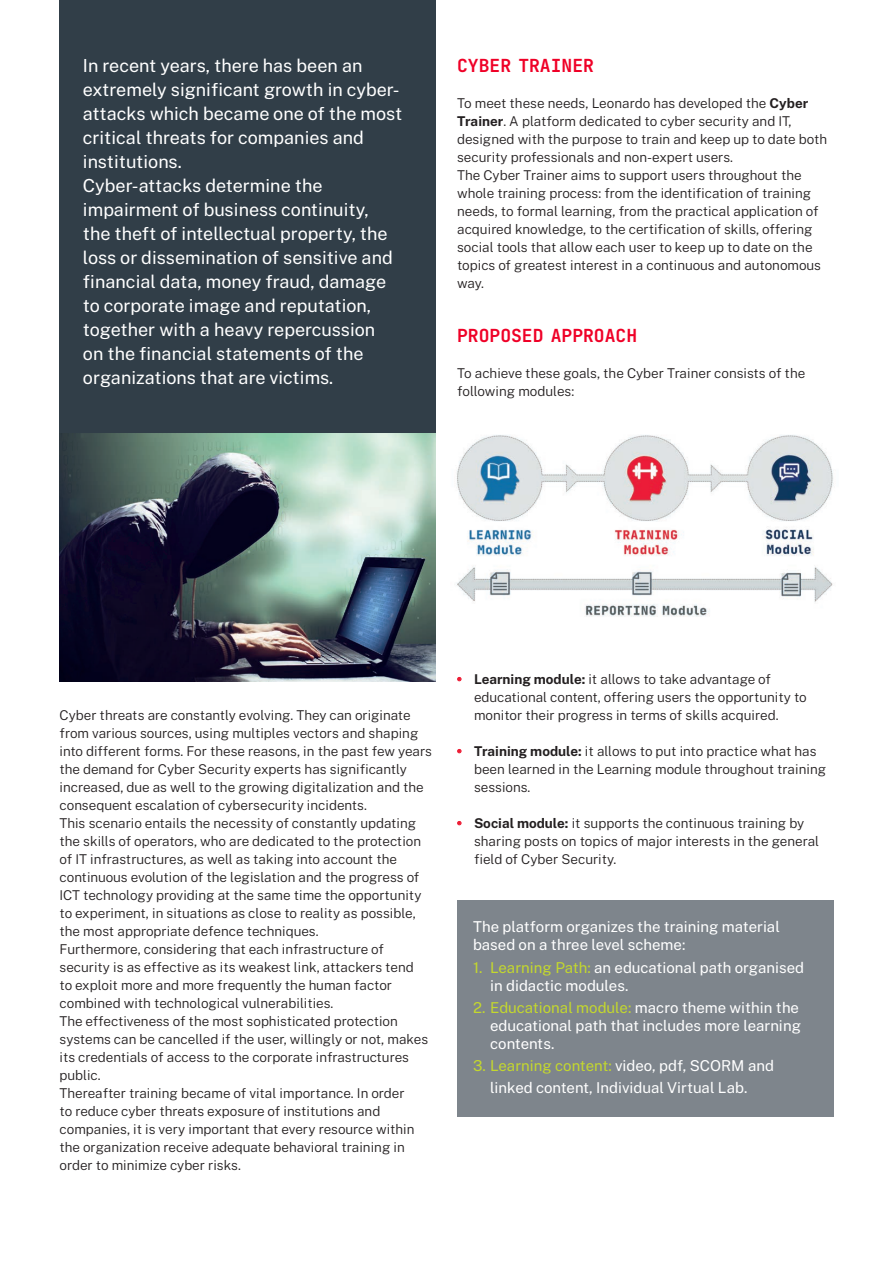
<style>
.page{position:relative;width:893px;height:1263px;background:#fff}
.page>*{position:absolute;margin:0;border:0;box-sizing:border-box;transform-origin:0 0}
.Testo_big_-_12_auto{font:18px/24px "Public Sans";color:#fff}
.Titolo_1_-_12_auto{font:18px "Tekne LDO Variable";color:#ef0027}
.Testo_big_-_12_auto-2{font:15px/18px "Public Sans";color:#fff}
.Testo_-_9_auto{font:300 13.5px/18px "Public Sans";color:#231f20}
.s1{font-weight:700}
.s2{font-weight:700;color:#ed1a33}
.s3{color:#c4d82d}
</style>
<div class="page">
<img style="left:60px;top:432px;width:376px;height:249px">
<div style="left:60px;top:0;width:376px;height:432px;background:#313e48"></div>
<div style="left:457px;top:900px;width:376px;height:216px;background:#7e858c"></div>
<img style="left:457px;top:435px;width:377px;height:182px">
<p class="Testo_big_-_12_auto" style="left:83px;top:53px;width:321px">In recent years, there has been an extremely significant growth in cyber&shy;attacks which became one of the most critical threats for companies and institutions.</p>
<p class="Testo_big_-_12_auto" style="left:83px;top:173px;width:311px">Cyber-attacks determine the impairment of business continuity, the theft of intellectual property, the loss or dissemination of sensitive and financial data, money fraud, damage to corporate image and reputation, together with a heavy repercussion on the financial statements of the organizations that are victims.</p>
<p class="Titolo_1_-_12_auto" style="left:457px;top:52px;width:138px">CYBER TRAINER</p>
<p class="Testo_-_9_auto" style="left:457px;top:93px;width:371px">To meet these needs, Leonardo has developed the <span class="s1">Cyber Trainer</span>. A platform dedicated to cyber security and IT, designed with the purpose to train and keep up to date both security professionals and non-expert users.</p>
<p class="Testo_-_9_auto" style="left:457px;top:165px;width:365px">The Cyber Trainer aims to support users throughout the whole training process: from the identification of training needs, to formal learning, from the practical application of acquired knowledge, to the certification of skills, offering social tools that allow each user to keep up to date on the topics of greatest interest in a continuous and autonomous way.</p>
<p class="Titolo_1_-_12_auto" style="left:457px;top:322px;width:182px">PROPOSED APPROACH</p>
<p class="Testo_-_9_auto" style="left:457px;top:363px;width:350px">To achieve these goals, the Cyber Trainer consists of the following modules:</p>
<p class="Testo_-_9_auto" style="left:60px;top:705px;width:374px">Cyber threats are constantly evolving. They can originate from various sources, using multiples vectors and shaping into different forms. For these reasons, in the past few years the demand for Cyber Security experts has significantly increased, due as well to the growing digitalization and the consequent escalation of cybersecurity incidents.</p>
<p class="Testo_-_9_auto" style="left:60px;top:813px;width:363px">This scenario entails the necessity of constantly updating the skills of operators, who are dedicated to the protection of IT infrastructures, as well as taking into account the continuous evolution of the legislation and the progress of ICT technology providing at the same time the opportunity to experiment, in situations as close to reality as possible, the most appropriate defence techniques.</p>
<p class="Testo_-_9_auto" style="left:60px;top:939px;width:356px">Furthermore, considering that each infrastructure of security is as effective as its weakest link, attackers tend to exploit more and more frequently the human factor combined with technological vulnerabilities.</p>
<p class="Testo_-_9_auto" style="left:60px;top:1011px;width:370px">The effectiveness of the most sophisticated protection systems can be cancelled if the user, willingly or not, makes its credentials of access to the corporate infrastructures public.</p>
<p class="Testo_-_9_auto" style="left:60px;top:1083px;width:357px">Thereafter training became of vital importance. In order to reduce cyber threats exposure of institutions and companies, it is very important that every resource within the organization receive adequate behavioral training in order to minimize cyber risks.</p>
<p class="Testo_-_9_auto" style="left:474px;top:669px;width:334px;text-indent:-17px"><span class="s2">•</span> <span class="s1">Learning module:</span> it allows to take advantage of educational content, offering users the opportunity to monitor their progress in terms of skills acquired.</p>
<p class="Testo_-_9_auto" style="left:474px;top:741px;width:354px;text-indent:-17px"><span class="s2">•</span> <span class="s1">Training module:</span> it allows to put into practice what has been learned in the Learning module throughout training sessions.</p>
<p class="Testo_-_9_auto" style="left:474px;top:813px;width:347px;text-indent:-17px"><span class="s2">•</span> <span class="s1">Social module:</span> it supports the continuous training by sharing posts on topics of major interests in the general field of Cyber Security.</p>
<p class="Testo_big_-_12_auto-2" style="left:473px;top:917px;width:308px">The platform organizes the training material based on a three level scheme:</p>
<p class="Testo_big_-_12_auto-2" style="left:490px;top:957px;width:315px;text-indent:-17px"><span class="s3">1. Learning Path:</span> an educational path organised in didactic modules.</p>
<p class="Testo_big_-_12_auto-2" style="left:490px;top:997px;width:312px;text-indent:-17px"><span class="s3">2. Educational module:</span> macro theme within the educational path that includes more learning contents.</p>
<p class="Testo_big_-_12_auto-2" style="left:490px;top:1054px;width:285px;line-height:21.6px;text-indent:-17px"><span class="s3">3. Learning content:</span> video, pdf, SCORM and linked content, Individual Virtual Lab.</p>
</div>
